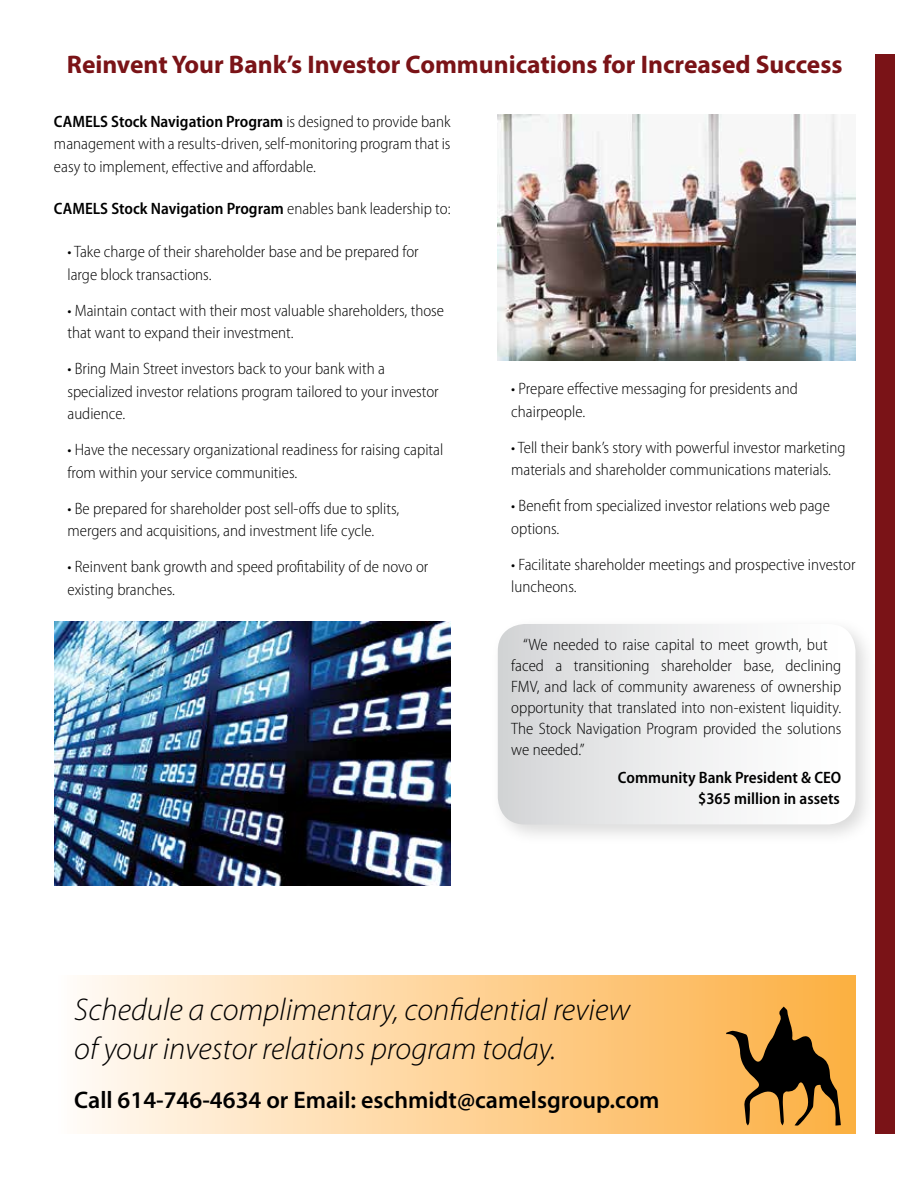
<style>
.page{position:relative;width:918px;height:1188px;background:#fff}
.page>*{position:absolute;margin:0;border:0;box-sizing:border-box;transform-origin:0 0}
.t1{font:italic 300 31.5px/39.8px "Myriad Pro";color:#000}
.t2{font:700 25.5px "Myriad Pro";color:#7a1317}
.t3{font:600 24px "Myriad Pro";color:#000}
.t4{font:300 semi-condensed 16.5px/22.5px "Myriad Pro";color:#000}
.t5{font:600 semi-condensed 16.5px/21px "Myriad Pro";color:#000;text-align:right}
.s1{font-weight:600}
.s2{font-weight:300}
</style>
<div class="page">
<div style="left:489px;top:615px;width:389px;height:232px;background:#000;opacity:.15"></div>
<svg style="left:498px;top:624px;width:357px;height:200px"></svg>
<div style="left:875px;top:54px;width:19px;height:1080px;background:#7a1317"></div>
<div style="left:54px;top:976px;width:801px;height:158px;background:linear-gradient(to right,#fffbf7,#fcae40)"></div>
<svg style="left:726px;top:1007px;width:115px;height:119px;background:#a27534"></svg>
<img style="left:498px;top:114px;width:358px;height:246px">
<img style="left:54px;top:622px;width:397px;height:264px">
<h2 class="t2" style="left:67px;top:48px;width:777px">Reinvent Your Bank’s Investor Communications for Increased Success</h2>
<p class="t4" style="left:54px;top:110px;width:398px;text-align:justify"><span class="s1">CAMELS Stock Navigation Program</span> is designed to provide bank management with a results-driven, self-monitoring program that is easy to implement, effective and affordable.</p>
<p class="t5" style="left:54px;top:199px;width:398px">CAMELS Stock Navigation Program <span class="s2">enables bank leadership to:</span></p>
<p class="t4" style="left:67px;top:241px;width:353px">• Take charge of their shareholder base and be prepared for large block transactions.</p>
<p class="t4" style="left:67px;top:299px;width:378px">• Maintain contact with their most valuable shareholders, those that want to expand their investment.</p>
<p class="t4" style="left:67px;top:358px;width:373px">• Bring Main Street investors back to your bank with a specialized investor relations program tailored to your investor audience.</p>
<p class="t4" style="left:67px;top:439px;width:377px">• Have the necessary organizational readiness for raising capital from within your service communities.</p>
<p class="t4" style="left:67px;top:497px;width:333px">• Be prepared for shareholder post sell-offs due to splits, mergers and acquisitions, and investment life cycle.</p>
<p class="t4" style="left:67px;top:556px;width:362px">• Reinvent bank growth and speed profitability of de novo or existing branches.</p>
<p class="t4" style="left:511px;top:378px;width:288px">• Prepare effective messaging for presidents and chairpeople.</p>
<p class="t4" style="left:511px;top:437px;width:336px">• Tell their bank’s story with powerful investor marketing materials and shareholder communications materials.</p>
<p class="t4" style="left:511px;top:495px;width:320px">• Benefit from specialized investor relations web page options.</p>
<p class="t4" style="left:511px;top:554px;width:346px">• Facilitate shareholder meetings and prospective investor luncheons.</p>
<p class="t4" style="left:511px;top:634px;width:332px;line-height:21px;text-indent:12px">“We needed to raise capital to meet growth, but faced a transitioning shareholder base, declining FMV, and lack of community awareness of ownership opportunity that translated into non-existent liquidity.<br>The Stock Navigation Program provided the solutions we needed.”</p>
<p class="t5" style="left:618px;top:767px;width:225px">Community Bank President &amp; CEO $365 million in assets</p>
<h1 class="t1" style="left:74px;top:990px;width:558px">Schedule a complimentary, confidential review of your investor relations program today.</h1>
<h3 class="t3" style="left:74px;top:1085px;width:587px">Call 614-746-4634 or Email: eschmidt@camelsgroup.com</h3>
</div>
